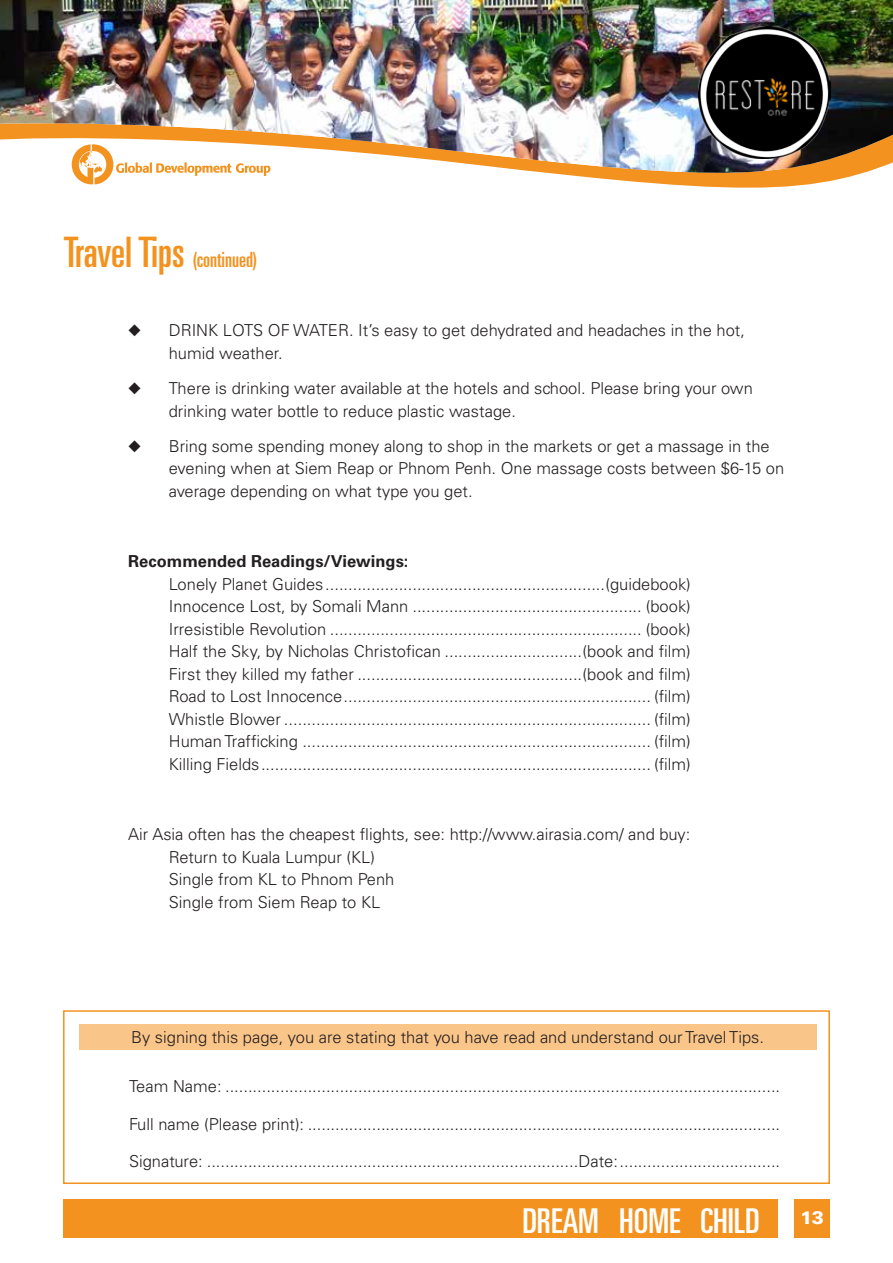
<style>
.page{position:relative;width:893px;height:1263px;background:#fff}
.page>*{position:absolute;margin:0;border:0;box-sizing:border-box;transform-origin:0 0}
.t1{font:ultra-condensed 34.2px "Univers";color:#fff;scale:1.05 1}
.t2{font:ultra-condensed 21px "Univers";color:#f3921f}
.t3{font:900 18px "Univers";color:#fff}
.t4{font:300 16.5px/22.5px "Univers";color:#231f20}
.t5{font:700 16.5px "Univers";color:#231f20}
.s1{font-size:42px}
</style>
<div class="page">
<div style="left:794px;top:1199px;width:35px;height:38px;background:#f3921f"></div>
<div style="left:64px;top:1199px;width:714px;height:38px;background:#f3921f"></div>
<svg style="left:74px;top:174px;width:785px;height:11px"></svg>
<img style="left:0;top:0;width:893px;height:174px">
<svg style="left:694px;top:25px;width:140px;height:133px"></svg>
<img style="left:698px;top:26px;width:133px;height:133px">
<div style="left:63px;top:1010px;width:767px;height:174px;border:2px solid #f3921f"></div>
<div style="left:79px;top:1024px;width:737px;height:25px;background:#fac589"></div>
<p class="t2" style="left:64px;top:248px;width:195px"><span class="s1">Travel Tips</span> (continued)</p>
<p class="t4" style="left:169px;top:319px;width:578px;text-indent:-41px">◆ DRINK LOTS OF WATER. It’s easy to get dehydrated and headaches in the hot, humid weather.</p>
<p class="t4" style="left:169px;top:377px;width:586px;text-indent:-41px">◆ There is drinking water available at the hotels and school. Please bring your own drinking water bottle to reduce plastic wastage.</p>
<p class="t4" style="left:169px;top:435px;width:617px;text-indent:-41px">◆ Bring some spending money along to shop in the markets or get a massage in the evening when at Siem Reap or Phnom Penh. One massage costs between $6-15 on average depending on what type you get.</p>
<p class="t5" style="left:128px;top:552px;width:282px">Recommended Readings/Viewings:</p>
<p class="t4" style="left:169px;top:573px;width:523px;text-align:justify">Lonely Planet Guides.............................................................(guidebook)<br>Innocence Lost, by Somali Mann .................................................. (book)<br>Irresistible Revolution .................................................................... (book)<br>Half the Sky, by Nicholas Christofican ..............................(book and film)<br>First they killed my father .................................................(book and film)<br>Road to Lost Innocence................................................................... (film)<br>Whistle Blower ................................................................................ (film)<br>Human Trafficking ............................................................................ (film)<br>Killing Fields..................................................................................... (film)</p>
<p class="t4" style="left:169px;top:823px;width:523px;text-indent:-41px">Air Asia often has the cheapest flights, see: http://www.airasia.com/ and buy:<br>Return to Kuala Lumpur (KL)<br>Single from KL to Phnom Penh<br>Single from Siem Reap to KL</p>
<p class="t4" style="left:131px;top:1026px;width:634px">By signing this page, you are stating that you have read and understand our Travel Tips.</p>
<p class="t4" style="left:129px;top:1075px;width:653px">Team Name: .........................................................................................................................</p>
<p class="t4" style="left:129px;top:1113px;width:653px">Full name (Please print): .......................................................................................................</p>
<p class="t4" style="left:129px;top:1150px;width:653px">Signature: .................................................................................Date:...................................</p>
<h1 class="t1" style="left:522px;top:1201px;width:228px">DREAM HOME CHILD</h1>
<p class="t3" style="left:800px;top:1206px;width:25px">13</p>
</div>
